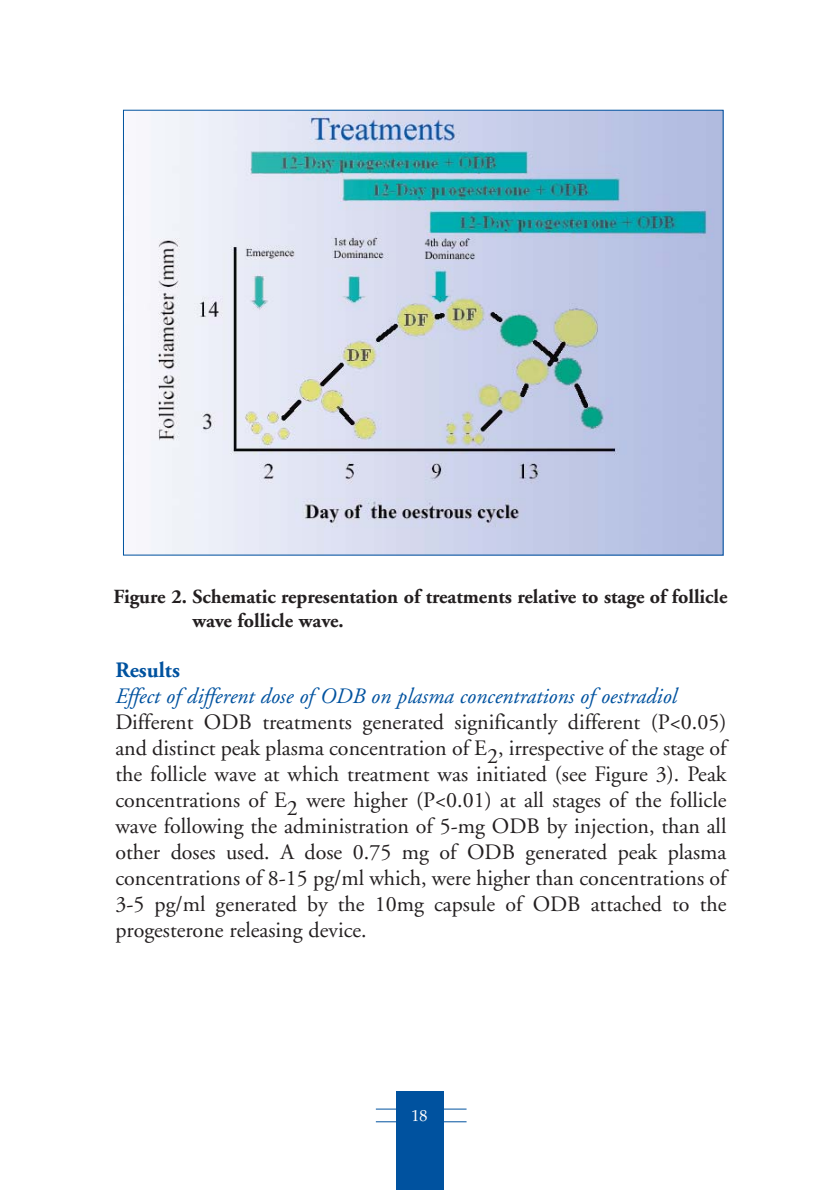
<style>
.page{position:relative;width:840px;height:1190px;background:#fff}
.page>*{position:absolute;margin:0;border:0;box-sizing:border-box;transform-origin:0 0}
.t1{font:22px/26px "Adobe Garamond";color:#231f20;text-align:justify}
.t2{font:italic 22px "Adobe Garamond";color:#00529f}
.t3{font:700 22px "Adobe Garamond";color:#00529f}
.t4{font:700 20px/24px "Adobe Garamond";color:#231f20}
.t5{font:16px "Palatino";color:#fff}
</style>
<div class="page">
<hr style="left:376px;top:1109px;width:91px;height:1px;background:#00529f">
<hr style="left:376px;top:1121px;width:91px;height:1px;background:#00529f">
<div style="left:396px;top:1092px;width:47px;height:98px;background:#00529f"></div>
<img style="left:149px;top:112px;width:573px;height:442px">
<p class="t4" style="left:193px;top:587px;width:537px;text-indent:-79px">Figure 2. Schematic representation of treatments relative to stage of follicle wave follicle wave.</p>
<p class="t3" style="left:115px;top:662px;width:66px">Results</p>
<p class="t2" style="left:115px;top:688px;width:563px">Effect of different dose of ODB on plasma concentrations of oestradiol</p>
<p class="t1" style="left:115px;top:711px;width:613px">Different ODB treatments generated significantly different (P&lt;0.05) and distinct peak plasma concentration of E2, irrespective of the stage of the follicle wave at which treatment was initiated (see Figure 3). Peak concentrations of E2 were higher (P&lt;0.01) at all stages of the follicle wave following the administration of 5-mg ODB by injection, than all other doses used. A dose 0.75 mg of ODB generated peak plasma concentrations of 8-15 pg/ml which, were higher than concentrations of 3-5 pg/ml generated by the 10mg capsule of ODB attached to the progesterone releasing device.</p>
<p class="t5" style="left:412px;top:1109px;width:17px">18</p>
</div>
